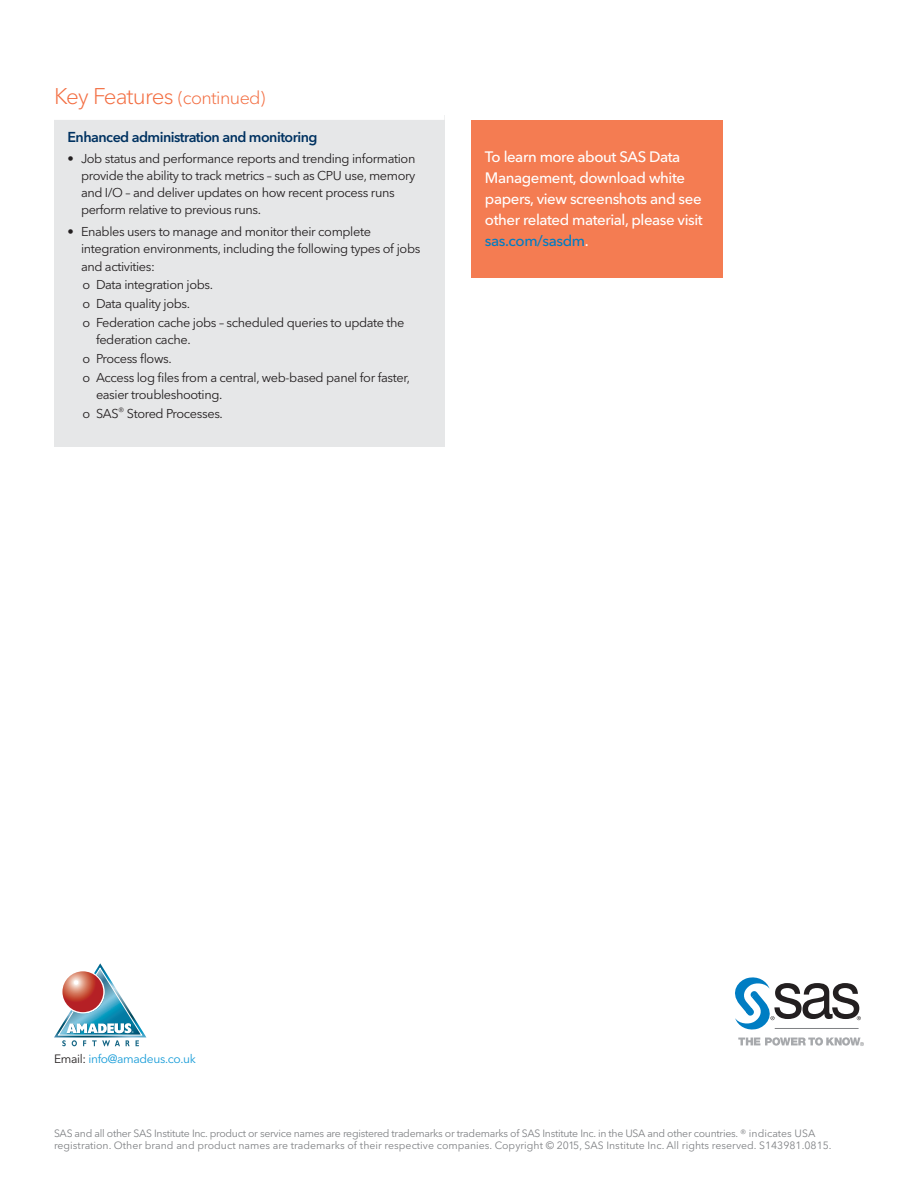
<style>
.page{position:relative;width:918px;height:1188px;background:#fff}
.page>*{position:absolute;margin:0;border:0;box-sizing:border-box;transform-origin:0 0}
.t1{font:300 22.5px "Avenir Next W1 G";letter-spacing:-.04em;color:#f36e42}
.t2{font:500 15px/21px "Avenir Next W1 G";letter-spacing:-.025em;color:#fff}
.t3{font:600 14.25px "Avenir Next W1 G";letter-spacing:-.035em;color:#003261}
.t4{font:12.75px/17.2px "Avenir Next W1 G";letter-spacing:-.03em;color:#231f20}
.t5{font:12px "Avenir Next W1 G";letter-spacing:-.03em;color:#179cd8}
.t6{font:10.5px/12px "Avenir Next W1 G";letter-spacing:-.01em;color:#808285}
.t7{font:2.55px "Helvetica";color:#fff}
.s1{font-size:18px}
.s2{color:#007dc3}
.s3{color:#231f20}
</style>
<div class="page">
<div style="left:54px;top:115px;width:390px;height:30px;background:#e6e7e8"></div>
<div style="left:471px;top:120px;width:252px;height:157px;background:#f47c52"></div>
<div style="left:54px;top:132px;width:390px;height:315px;background:#e6e7e8"></div>
<div style="left:54px;top:106px;width:390px;height:14px;background:#fff"></div>
<svg style="left:738px;top:1037px;width:126px;height:9px"></svg>
<svg style="left:735px;top:977px;width:126px;height:53px"></svg>
<hr style="left:775px;top:1028px;width:84px;height:1px;background:#808285">
<svg style="left:54px;top:963px;width:92px;height:83px"></svg>
<h1 class="t1" style="left:54px;top:83px;width:213px">Key Features <span class="s1">(continued)</span></h1>
<p class="t3" style="left:68px;top:129px;width:252px">Enhanced administration and monitoring</p>
<p class="t4" style="left:81px;top:150px;width:336px;text-indent:-14px">• Job status and performance reports and trending information provide the ability to track metrics – such as CPU use, memory and I/O – and deliver updates on how recent process runs perform relative to previous runs.</p>
<p class="t4" style="left:81px;top:223px;width:341px;text-indent:-14px">• Enables users to manage and monitor their complete integration environments, including the following types of jobs and activities:</p>
<p class="t4" style="left:83px;top:276px;width:324px;line-height:18.8px">о Data integration jobs.<br>о Data quality jobs.<br>о Federation cache jobs – scheduled queries to update the</p>
<p class="t4" style="left:83px;top:330px;width:329px;line-height:18.8px;text-indent:14px">federation cache.<br>о Process flows.<br>о Access log files from a central, web-based panel for faster,</p>
<p class="t4" style="left:83px;top:385px;width:142px;line-height:18.8px;text-align:right">easier troubleshooting.<br>о SAS<sup>®</sup> Stored Processes.</p>
<p class="t2" style="left:485px;top:146px;width:219px">To learn more about SAS Data<br>Management, download white papers, view screenshots and see other related material, please visit <span class="s2">sas.com/sasdm</span>.</p>
<p class="t7" style="left:132px;top:1030px;width:3px">®</p>
<p class="t5" style="left:54px;top:1051px;width:143px"><span class="s3">Email:</span> info@amadeus.co.uk</p>
<p class="t6" style="left:54px;top:1128px;width:779px">SAS and all other SAS Institute Inc. product or service names are registered trademarks or trademarks of SAS Institute Inc. in the USA and other countries. ® indicates USA registration. Other brand and product names are trademarks of their respective companies. Copyright © 2015, SAS Institute Inc. All rights reserved. S143981.0815.</p>
</div>
